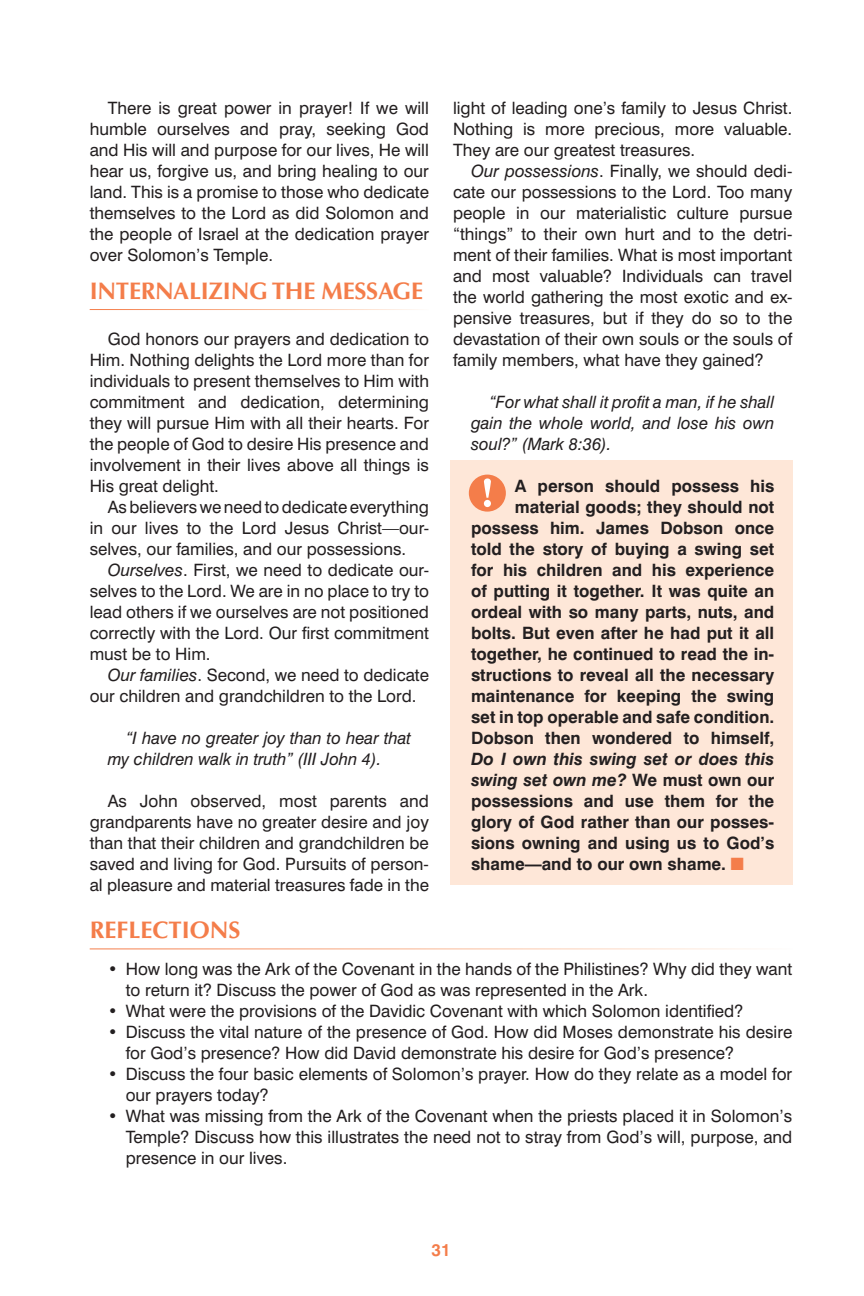
<style>
.page{position:relative;width:864px;height:1296px;background:#fff}
.page>*{position:absolute;margin:0;border:0;box-sizing:border-box;transform-origin:0 0}
.t1{font:700 24px "Optima";letter-spacing:-.01em;color:#f47d4a}
.t2{font:17px/21px "Swiss 721 BT";color:#231f20;text-align:justify}
.t3{font:700 17px/21px "Swiss 721 BT";color:#231f20;text-align:right}
.t4{font:italic 17px/21px "Swiss 721 BT";color:#231f20}
.t5{font:700 17px "Swiss 721 BT";color:#f47d4a}
.s1{font-style:italic}
</style>
<div class="page">
<div style="left:450px;top:460px;width:342px;height:424px;background:#fee7d8"></div>
<div style="left:468px;top:474px;width:37px;height:37px;background:#f47d4a;border-radius:50%"></div>
<svg style="left:483px;top:478px;width:8px;height:29px"></svg>
<p class="t2" style="left:90px;top:97px;width:341px;text-indent:18px">There is great power in prayer! If we will humble ourselves and pray, seeking God and His will and purpose for our lives, He will hear us, forgive us, and bring healing to our land. This is a promise to those who dedicate themselves to the Lord as did Solomon and the people of Israel at the dedication prayer over Solomon’s Temple.</p>
<h1 class="t1" style="left:90px;top:276px;width:335px">INTERNALIZING THE MESSAGE</h1>
<p class="t2" style="left:90px;top:328px;width:341px;text-indent:18px">God honors our prayers and dedication to Him. Nothing delights the Lord more than for individuals to present themselves to Him with commitment and dedication, determining they will pursue Him with all their hearts. For the people of God to desire His presence and involvement in their lives above all things is His great delight.</p>
<p class="t2" style="left:90px;top:496px;width:340px;text-indent:18px">As believers we need to dedicate everything in our lives to the Lord Jesus Christ—our&shy;selves, our families, and our possessions.</p>
<p class="t2" style="left:90px;top:559px;width:341px;text-indent:18px"><span class="s1">Ourselves</span>. First, we need to dedicate our&shy;selves to the Lord. We are in no place to try to lead others if we ourselves are not positioned correctly with the Lord. Our first commitment must be to Him.</p>
<p class="t2" style="left:90px;top:664px;width:341px;text-indent:18px"><span class="s1">Our families</span>. Second, we need to dedicate our children and grandchildren to the Lord.</p>
<p class="t4" style="left:108px;top:727px;width:304px;text-indent:18px">“I have no greater joy than to hear that my children walk in truth” (III John 4).</p>
<p class="t2" style="left:90px;top:790px;width:341px;text-indent:18px">As John observed, most parents and grandparents have no greater desire and joy than that their children and grandchildren be saved and living for God. Pursuits of person&shy;al pleasure and material treasures fade in the</p>
<p class="t2" style="left:453px;top:97px;width:338px">light of leading one’s family to Jesus Christ.<br>Nothing is more precious, more valuable.<br>They are our greatest treasures.</p>
<p class="t2" style="left:453px;top:160px;width:341px;text-indent:18px"><span class="s1">Our possessions</span>. Finally, we should dedi&shy;cate our possessions to the Lord. Too many people in our materialistic culture pursue “things” to their own hurt and to the detri&shy;ment of their families. What is most important and most valuable? Individuals can travel the world gathering the most exotic and ex&shy;pensive treasures, but if they do so to the devastation of their own souls or the souls of family members, what have they gained?</p>
<p class="t4" style="left:471px;top:391px;width:305px;text-align:justify;text-indent:18px">“For what shall it profit a man, if he shall gain the whole world, and lose his own soul?” (Mark 8:36).</p>
<p class="t3" style="left:471px;top:475px;width:305px">A person should possess his material goods; they should not possess him. James Dobson once told the story of buying a swing set for his children and his experience of putting it together. It was quite an ordeal with so many parts, nuts, and bolts. But even after he had put it all together, he continued to read the in&shy;structions to reveal all the necessary maintenance for keeping the swing set in top operable and safe condition.<br>Dobson then wondered to himself,</p>
<p class="t3" style="left:471px;top:748px;width:305px;text-align:justify"><span class="s1">Do I own this swing set or does this swing set own me?</span> We must own our possessions and use them for the glory of God rather than our posses&shy;sions owning and using us to God’s shame—and to our own shame.</p>
<h1 class="t1" style="left:90px;top:915px;width:152px">REFLECTIONS</h1>
<p class="t2" style="left:126px;top:958px;width:668px;text-indent:-18px">• How long was the Ark of the Covenant in the hands of the Philistines? Why did they want to return it? Discuss the power of God as was represented in the Ark.</p>
<p class="t2" style="left:108px;top:1000px;width:637px">• What were the provisions of the Davidic Covenant with which Solomon identified?</p>
<p class="t2" style="left:126px;top:1021px;width:668px;text-indent:-18px">• Discuss the vital nature of the presence of God. How did Moses demonstrate his desire for God’s presence? How did David demonstrate his desire for God’s presence?</p>
<p class="t2" style="left:126px;top:1063px;width:667px;text-indent:-18px">• Discuss the four basic elements of Solomon’s prayer. How do they relate as a model for our prayers today?</p>
<p class="t2" style="left:126px;top:1105px;width:668px;text-indent:-18px">• What was missing from the Ark of the Covenant when the priests placed it in Solomon’s Temple? Discuss how this illustrates the need not to stray from God’s will, purpose, and presence in our lives.</p>
<p class="t5" style="left:431px;top:1239px;width:20px">31</p>
</div>
